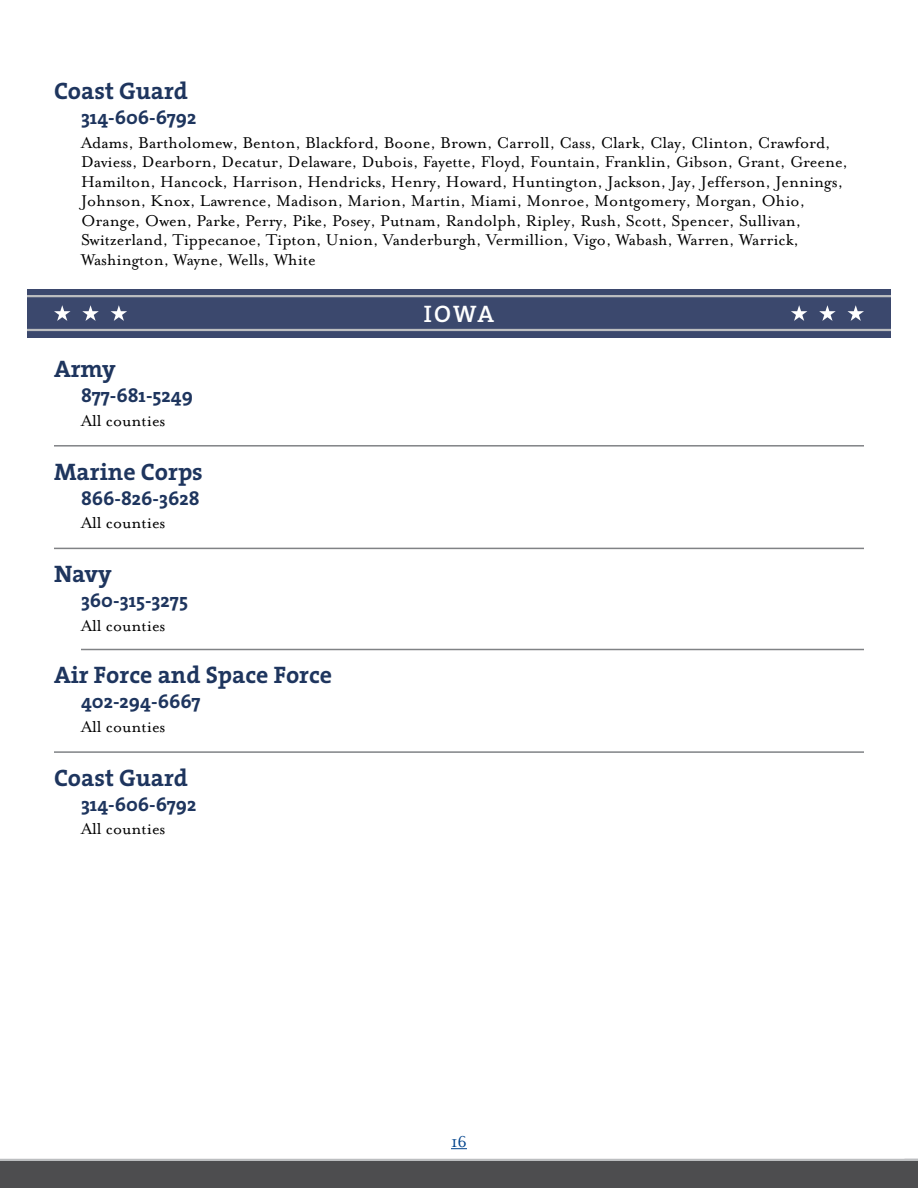
<style>
.page{position:relative;width:918px;height:1188px;background:#fff}
.page>*{position:absolute;margin:0;border:0;box-sizing:border-box;transform-origin:0 0}
.t1{font:700 24px "The Serif";color:#1e355e}
.t2{font:24px "The Serif Semi Bold Caps";color:#fff}
.t3{font:700 19.5px "The Serif";color:#1e355e}
.t4{font:18px/19.5px "Mrs Eaves Roman";color:#000}
.t5{font:18px "Mrs Eaves Roman";color:#00438c}
</style>
<div class="page">
<div style="left:0;top:1161px;width:918px;height:27px;background:#4d4d4f"></div>
<hr style="left:0;top:1159px;width:918px;height:2px;background:#bcbec0">
<svg style="left:451px;top:1148px;width:16px;height:1px"></svg>
<div style="left:27px;top:289px;width:864px;height:49px;background:#3b486d"></div>
<svg style="left:111px;top:305px;width:16px;height:16px"></svg>
<svg style="left:82px;top:305px;width:17px;height:16px"></svg>
<svg style="left:54px;top:305px;width:17px;height:16px"></svg>
<svg style="left:847px;top:305px;width:17px;height:16px"></svg>
<svg style="left:819px;top:305px;width:17px;height:16px"></svg>
<svg style="left:791px;top:305px;width:16px;height:16px"></svg>
<hr style="left:27px;top:295px;width:864px;height:2px;background:#bcbec0">
<hr style="left:27px;top:329px;width:864px;height:2px;background:#bcbec0">
<hr style="left:54px;top:445px;width:810px;height:2px;background:#808285">
<hr style="left:54px;top:548px;width:810px;height:1px;background:#808285">
<hr style="left:81px;top:649px;width:783px;height:1px;background:#808285">
<hr style="left:54px;top:751px;width:810px;height:2px;background:#808285">
<h3 class="t1" style="left:54px;top:71px;width:135px">Coast Guard</h3>
<p class="t3" style="left:81px;top:101px;width:117px">314-606-6792</p>
<p class="t4" style="left:81px;top:133px;width:769px">Adams, Bartholomew, Benton, Blackford, Boone, Brown, Carroll, Cass, Clark, Clay, Clinton, Crawford, Daviess, Dearborn, Decatur, Delaware, Dubois, Fayette, Floyd, Fountain, Franklin, Gibson, Grant, Greene, Hamilton, Hancock, Harrison, Hendricks, Henry, Howard, Huntington, Jackson, Jay, Jefferson, Jennings, Johnson, Knox, Lawrence, Madison, Marion, Martin, Miami, Monroe, Montgomery, Morgan, Ohio, Orange, Owen, Parke, Perry, Pike, Posey, Putnam, Randolph, Ripley, Rush, Scott, Spencer, Sullivan, Switzerland, Tippecanoe, Tipton, Union, Vanderburgh, Vermillion, Vigo, Wabash, Warren, Warrick, Washington, Wayne, Wells, White</p>
<h2 class="t2" style="left:424px;top:294px;width:72px">IOWA</h2>
<h3 class="t1" style="left:54px;top:349px;width:63px">Army</h3>
<p class="t3" style="left:81px;top:379px;width:114px">877-681-5249</p>
<p class="t4" style="left:81px;top:411px;width:86px">All counties</p>
<h3 class="t1" style="left:54px;top:451px;width:150px">Marine Corps</h3>
<p class="t3" style="left:81px;top:482px;width:120px">866-826-3628</p>
<p class="t4" style="left:81px;top:513px;width:86px">All counties</p>
<h3 class="t1" style="left:54px;top:554px;width:59px">Navy</h3>
<p class="t3" style="left:81px;top:584px;width:109px">360-315-3275</p>
<p class="t4" style="left:81px;top:616px;width:86px">All counties</p>
<h3 class="t1" style="left:54px;top:655px;width:280px">Air Force and Space Force</h3>
<p class="t3" style="left:81px;top:685px;width:121px">402-294-6667</p>
<p class="t4" style="left:81px;top:717px;width:86px">All counties</p>
<h3 class="t1" style="left:54px;top:758px;width:135px">Coast Guard</h3>
<p class="t3" style="left:81px;top:788px;width:117px">314-606-6792</p>
<p class="t4" style="left:81px;top:820px;width:86px">All counties</p>
<p class="t5" style="left:451px;top:1132px;width:17px">16</p>
</div>
